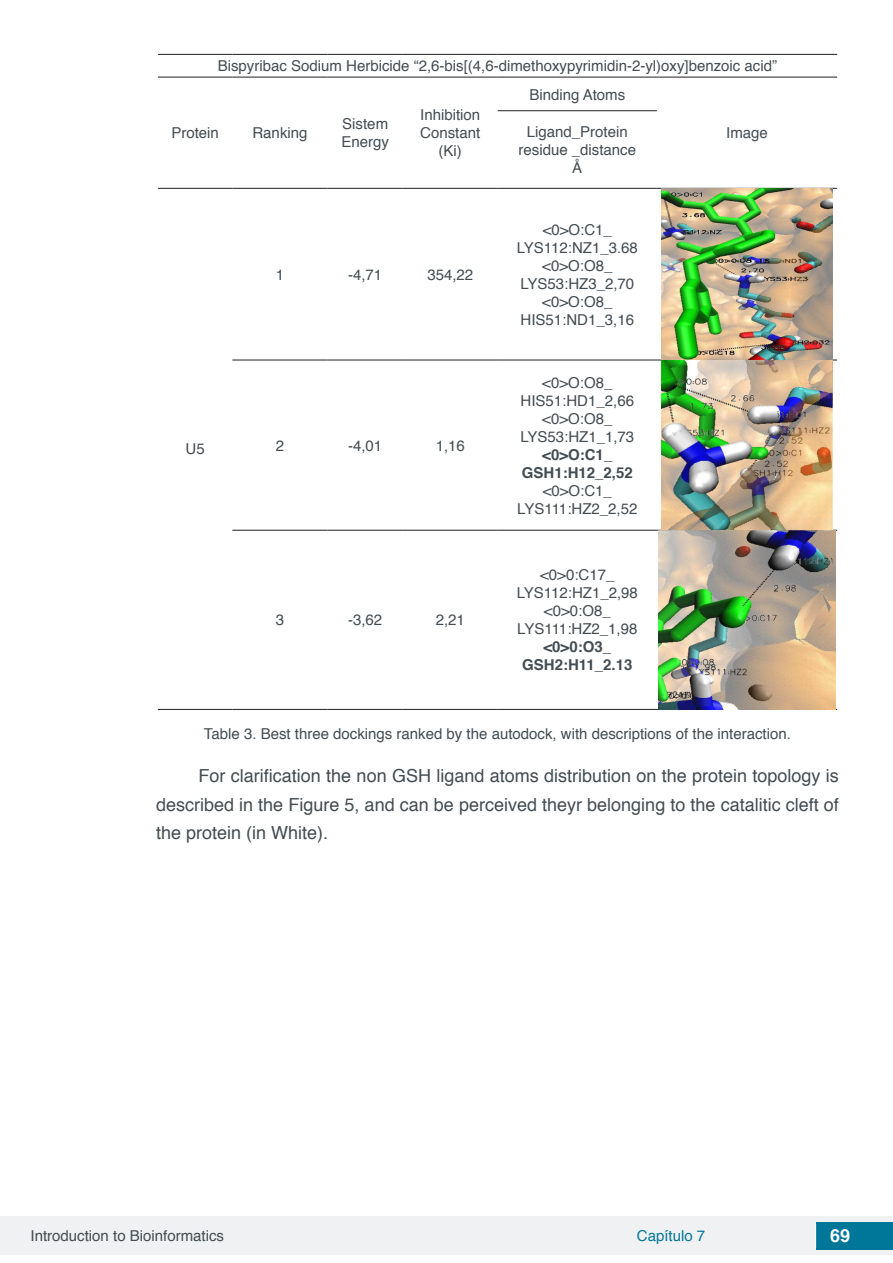
<style>
.page{position:relative;width:893px;height:1263px;background:#fff}
.page>*{position:absolute;margin:0;border:0;box-sizing:border-box;transform-origin:0 0}
.t1{font:18px/28.5px "Helvetica";color:#434c52;text-align:justify}
.t2{font:700 18px "Helvetica";color:#fff}
.t3{font:15px/18px "Helvetica";color:#434c52;text-align:center}
.t4{font:700 15px/18px "Helvetica";color:#434c52;text-align:center}
.t5{font:15px "Helvetica";color:#007699}
</style>
<div class="page">
<div style="left:1px;top:1216px;width:891px;height:38px;background:#f0f1f2"></div>
<div style="left:816px;top:1222px;width:77px;height:27px;background:#007699"></div>
<svg style="left:815px;top:1224px;width:1px;height:24px"></svg>
<hr style="left:158px;top:54px;width:74px;height:1px;background:#231f20">
<hr style="left:232px;top:54px;width:96px;height:1px;background:#231f20">
<hr style="left:328px;top:54px;width:75px;height:1px;background:#231f20">
<hr style="left:403px;top:54px;width:95px;height:1px;background:#231f20">
<hr style="left:498px;top:54px;width:159px;height:1px;background:#231f20">
<hr style="left:657px;top:54px;width:180px;height:1px;background:#231f20">
<hr style="left:158px;top:77px;width:74px;height:1px;background:#231f20">
<hr style="left:232px;top:77px;width:96px;height:1px;background:#231f20">
<hr style="left:328px;top:77px;width:75px;height:1px;background:#231f20">
<hr style="left:403px;top:77px;width:95px;height:1px;background:#231f20">
<hr style="left:498px;top:77px;width:159px;height:1px;background:#231f20">
<hr style="left:657px;top:77px;width:180px;height:1px;background:#231f20">
<hr style="left:498px;top:110px;width:159px;height:1px;background:#231f20">
<hr style="left:158px;top:188px;width:74px;height:1px;background:#231f20">
<hr style="left:232px;top:188px;width:96px;height:1px;background:#231f20">
<hr style="left:328px;top:188px;width:75px;height:1px;background:#231f20">
<hr style="left:403px;top:188px;width:95px;height:1px;background:#231f20">
<hr style="left:498px;top:188px;width:159px;height:1px;background:#231f20">
<hr style="left:657px;top:188px;width:180px;height:1px;background:#231f20">
<hr style="left:232px;top:360px;width:96px;height:1px;background:#231f20">
<hr style="left:328px;top:360px;width:75px;height:1px;background:#231f20">
<hr style="left:403px;top:360px;width:95px;height:1px;background:#231f20">
<hr style="left:498px;top:360px;width:159px;height:1px;background:#231f20">
<hr style="left:657px;top:360px;width:180px;height:1px;background:#231f20">
<hr style="left:232px;top:530px;width:96px;height:1px;background:#231f20">
<hr style="left:328px;top:530px;width:75px;height:1px;background:#231f20">
<hr style="left:403px;top:530px;width:95px;height:1px;background:#231f20">
<hr style="left:498px;top:530px;width:159px;height:1px;background:#231f20">
<hr style="left:657px;top:530px;width:180px;height:1px;background:#231f20">
<hr style="left:158px;top:709px;width:74px;height:1px;background:#231f20">
<hr style="left:232px;top:709px;width:96px;height:1px;background:#231f20">
<hr style="left:328px;top:709px;width:75px;height:1px;background:#231f20">
<hr style="left:403px;top:709px;width:95px;height:1px;background:#231f20">
<hr style="left:498px;top:709px;width:159px;height:1px;background:#231f20">
<hr style="left:657px;top:709px;width:180px;height:1px;background:#231f20">
<img style="left:661px;top:189px;width:171px;height:341px">
<img style="left:658px;top:531px;width:178px;height:178px">
<p class="t3" style="left:218px;top:58px;width:561px">Bispyribac Sodium Herbicide “2,6-bis[(4,6-dimethoxypyrimidin-2-yl)oxy]benzoic acid”</p>
<p class="t3" style="left:171px;top:125px;width:49px">Protein</p>
<p class="t3" style="left:252px;top:125px;width:57px">Ranking</p>
<p class="t3" style="left:341px;top:116px;width:49px;text-align:left">Sistem<br>Energy</p>
<p class="t3" style="left:420px;top:107px;width:62px">Inhibition<br>Constant (Ki)</p>
<p class="t3" style="left:186px;top:442px;width:21px">U5</p>
<p class="t3" style="left:276px;top:267px;width:10px">1</p>
<p class="t3" style="left:348px;top:267px;width:36px">-4,71</p>
<p class="t3" style="left:427px;top:266px;width:47px">354,22</p>
<p class="t3" style="left:276px;top:438px;width:10px">2</p>
<p class="t3" style="left:348px;top:438px;width:36px">-4,01</p>
<p class="t3" style="left:436px;top:438px;width:31px">1,16</p>
<p class="t3" style="left:276px;top:612px;width:10px">3</p>
<p class="t3" style="left:348px;top:612px;width:36px">-3,62</p>
<p class="t3" style="left:436px;top:612px;width:31px">2,21</p>
<p class="t3" style="left:529px;top:87px;width:97px">Binding Atoms</p>
<p class="t3" style="left:527px;top:124px;width:102px">Ligand_Protein</p>
<p class="t3" style="left:726px;top:125px;width:43px">Image</p>
<p class="t3" style="left:518px;top:142px;width:119px">residue _distance<br>Å</p>
<p class="t3" style="left:517px;top:222px;width:123px">&lt;0&gt;O:C1_<br>LYS112:NZ1_3.68 &lt;0&gt;O:O8_<br>LYS53:HZ3_2,70 &lt;0&gt;O:O8_<br>HIS51:ND1_3,16</p>
<p class="t3" style="left:520px;top:375px;width:115px">&lt;0&gt;O:O8_<br>HIS51:HD1_2,66 &lt;0&gt;O:O8_<br>LYS53:HZ1_1,73</p>
<p class="t4" style="left:522px;top:446px;width:112px">&lt;0&gt;O:C1_<br>GSH1:H12_2,52</p>
<p class="t3" style="left:517px;top:483px;width:122px">&lt;0&gt;O:C1_<br>LYS111:HZ2_2,52</p>
<p class="t3" style="left:517px;top:567px;width:123px">&lt;0&gt;0:C17_<br>LYS112:HZ1_2,98 &lt;0&gt;0:O8_<br>LYS111:HZ2_1,98</p>
<p class="t4" style="left:522px;top:639px;width:112px">&lt;0&gt;0:O3_<br>GSH2:H11_2.13</p>
<p class="t3" style="left:204px;top:725px;width:588px">Table 3. Best three dockings ranked by the autodock, with descriptions of the interaction.</p>
<p class="t1" style="left:156px;top:762px;width:684px;text-indent:43px">For clariication the non GSH ligand atoms distribution on the protein topology is described in the Figure 5, and can be perceived theyr belonging to the catalitic cleft of the protein (in White).</p>
<p class="t3" style="left:31px;top:1228px;width:195px">Introduction to Bioinformatics</p>
<p class="t5" style="left:637px;top:1230px;width:70px">Capítulo 7</p>
<p class="t2" style="left:830px;top:1228px;width:22px">69</p>
</div>
